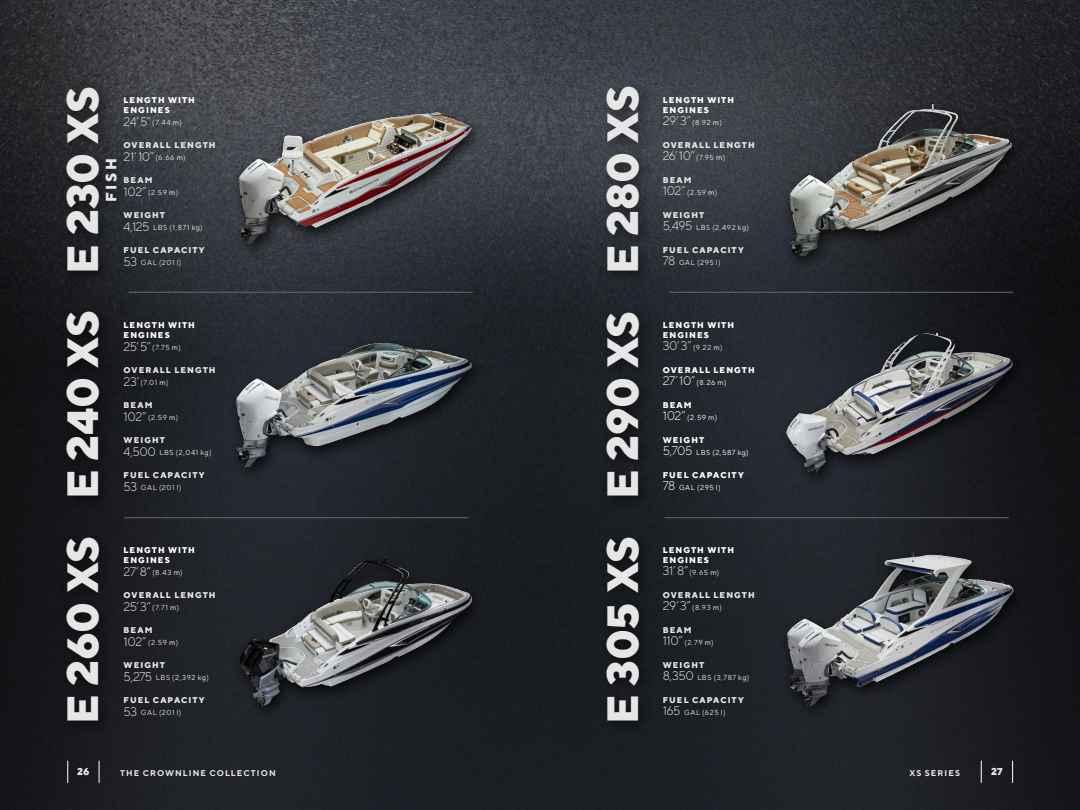
<style>
.page{position:relative;width:1080px;height:810px;background:#fff}
.page>*{position:absolute;margin:0;border:0;box-sizing:border-box;transform-origin:0 0}
.t1{font:800 43.75px "TT Norms";letter-spacing:-.01em;color:#e7e6e6}
.t2{font:800 15px "TT Norms";color:#e7e6e6}
.t3{font:300 12.5px "TT Norms";letter-spacing:-.035em;color:#e7e6e6}
.t4{font:800 10px "TT Norms";color:#e7e6e6}
.t5{font:800 8.38px "TT Norms";letter-spacing:.125em;color:#e7e6e6}
.t6{font:800 8.38px/10px "TT Norms";letter-spacing:.125em;color:#fff}
.t7{font:700 8.38px "TT Norms";letter-spacing:.125em;color:#e7e6e6}
.t8{font:7.25px "TT Norms";letter-spacing:.075em;color:#e7e6e6}
.t9{font:7.25px "TT Norms";letter-spacing:.07em;color:#fff}
.s1{font-weight:300;font-size:12.5px}
.s2{color:#fff}
.s3{font-weight:400;font-size:7.25px}
.s4{font-weight:400;font-size:7.25px;color:#fff}
</style>
<div class="page">
<div style="left:540px;top:0;width:540px;height:810px;background:linear-gradient(to right,#20232a,#1a1c20)"></div>
<div style="left:0;top:0;width:540px;height:810px;background:linear-gradient(to right,#1a1c20,#1f2329)"></div>
<img style="left:0;top:0;width:1080px;height:368px">
<svg style="left:99px;top:761px;width:1px;height:22px"></svg>
<svg style="left:68px;top:761px;width:1px;height:22px"></svg>
<div style="left:231px;top:552px;width:254px;height:170px;background:#1b1d22"></div>
<img style="left:231px;top:542px;width:247px;height:177px">
<div style="left:781px;top:100px;width:245px;height:172px;background:#000;opacity:.75"></div>
<img style="left:760px;top:105px;width:267px;height:150px">
<div style="left:778px;top:548px;width:249px;height:174px;background:#1f2227"></div>
<img style="left:770px;top:552px;width:280px;height:156px">
<div style="left:779px;top:327px;width:247px;height:162px;background:#000;opacity:.75"></div>
<img style="left:785px;top:332px;width:152px;height:126px">
<div style="left:228px;top:337px;width:258px;height:147px;background:#23262d"></div>
<img style="left:200px;top:342px;width:290px;height:126px">
<div style="left:598px;top:79px;width:56px;height:207px;background:#000;opacity:.5"></div>
<div style="left:58px;top:80px;width:55px;height:205px;background:#000;opacity:.5"></div>
<div style="left:598px;top:529px;width:56px;height:207px;background:#17191e"></div>
<div style="left:58px;top:529px;width:55px;height:206px;background:#141518"></div>
<div style="left:598px;top:304px;width:56px;height:207px;background:#1a1c22"></div>
<div style="left:58px;top:304px;width:55px;height:207px;background:#121317"></div>
<hr style="left:669px;top:292px;width:344px;height:1px;background:#676a6f">
<hr style="left:129px;top:292px;width:344px;height:1px;background:#676a6f">
<hr style="left:665px;top:518px;width:344px;height:1px;background:#676a6f">
<hr style="left:125px;top:518px;width:343px;height:1px;background:#676a6f">
<div style="left:100px;top:153px;width:26px;height:57px;background:#000;opacity:.5"></div>
<div style="left:230px;top:106px;width:255px;height:155px;background:#000;opacity:.75"></div>
<img style="left:227px;top:110px;width:251px;height:137px">
<svg style="left:981px;top:761px;width:1px;height:22px"></svg>
<svg style="left:1012px;top:761px;width:1px;height:22px"></svg>
<h1 class="t1" style="left:54px;top:274px;width:189px;rotate:-90deg">E 230 XS</h1>
<p class="t6" style="left:124px;top:95px;width:73px">LENGTH WITH<br>ENGINES</p>
<p class="t8" style="left:124px;top:118px;width:60px"><span class="s1">24’ 5”</span> (7.44 <span class="s2">m</span>)</p>
<p class="t5" style="left:124px;top:140px;width:93px">OVERALL LENGTH</p>
<h3 class="t3" style="left:124px;top:148px;width:64px">21’ 10” <span class="s3">(6.66</span> <span class="s4">m</span><span class="s3">)</span></h3>
<p class="t5" style="left:124px;top:175px;width:30px">BEAM</p>
<p class="t8" style="left:124px;top:188px;width:56px"><span class="s1">102”</span> (2.59 <span class="s2">m</span>)</p>
<p class="t5" style="left:124px;top:210px;width:43px">WEIGHT</p>
<p class="t8" style="left:124px;top:223px;width:81px"><span class="s1">4,125</span> LBS (1,871 kg)</p>
<p class="t5" style="left:124px;top:245px;width:82px">FUEL CAPACITY</p>
<h2 class="t2" style="left:101px;top:202px;width:45px;rotate:-90deg">FISH</h2>
<p class="t8" style="left:124px;top:258px;width:59px"><span class="s1">53</span> GAL (201 l)</p>
<h1 class="t1" style="left:595px;top:274px;width:190px;rotate:-90deg">E 280 XS</h1>
<h1 class="t1" style="left:54px;top:499px;width:190px;rotate:-90deg">E 240 XS</h1>
<h1 class="t1" style="left:595px;top:499px;width:190px;rotate:-90deg">E 290 XS</h1>
<p class="t6" style="left:124px;top:320px;width:73px">LENGTH WITH<br>ENGINES</p>
<p class="t8" style="left:124px;top:343px;width:59px"><span class="s1">25’ 5”</span> (7.75 <span class="s2">m</span>)</p>
<p class="t5" style="left:124px;top:365px;width:93px">OVERALL LENGTH</p>
<p class="t8" style="left:124px;top:378px;width:46px"><span class="s1">23’</span> (7.01 <span class="s2">m</span>)</p>
<p class="t5" style="left:124px;top:400px;width:30px">BEAM</p>
<p class="t8" style="left:124px;top:413px;width:56px"><span class="s1">102”</span> (2.59 <span class="s2">m</span>)</p>
<p class="t5" style="left:124px;top:435px;width:43px">WEIGHT</p>
<p class="t8" style="left:124px;top:448px;width:89px"><span class="s1">4,500</span> LBS (2,041 kg)</p>
<p class="t5" style="left:124px;top:470px;width:82px">FUEL CAPACITY</p>
<p class="t8" style="left:124px;top:483px;width:59px"><span class="s1">53</span> GAL (201 l)</p>
<h1 class="t1" style="left:54px;top:724px;width:189px;rotate:-90deg">E 260 XS</h1>
<h1 class="t1" style="left:595px;top:724px;width:189px;rotate:-90deg">E 305 XS</h1>
<p class="t6" style="left:124px;top:545px;width:73px">LENGTH WITH<br>ENGINES</p>
<p class="t8" style="left:124px;top:568px;width:61px"><span class="s1">27’ 8”</span> (8.43 <span class="s2">m</span>)</p>
<p class="t5" style="left:124px;top:590px;width:93px">OVERALL LENGTH</p>
<p class="t8" style="left:124px;top:603px;width:57px"><span class="s1">25’ 3”</span> (7.71 <span class="s2">m</span>)</p>
<p class="t5" style="left:124px;top:625px;width:30px">BEAM</p>
<p class="t8" style="left:124px;top:638px;width:56px"><span class="s1">102”</span> (2.59 <span class="s2">m</span>)</p>
<p class="t5" style="left:124px;top:660px;width:43px">WEIGHT</p>
<p class="t8" style="left:124px;top:673px;width:87px"><span class="s1">5,275</span> LBS (2,392 kg)</p>
<p class="t5" style="left:124px;top:695px;width:82px">FUEL CAPACITY</p>
<p class="t8" style="left:124px;top:708px;width:59px"><span class="s1">53</span> GAL (201 l)</p>
<h3 class="t4" style="left:77px;top:765px;width:14px">26</h3>
<p class="t7" style="left:120px;top:767px;width:157px">THE CROWNLINE COLLECTION</p>
<p class="t6" style="left:663px;top:95px;width:73px">LENGTH WITH<br>ENGINES</p>
<p class="t8" style="left:663px;top:118px;width:61px"><span class="s1">29’ 3”</span> (8.92 <span class="s2">m</span>)</p>
<p class="t5" style="left:663px;top:139px;width:93px">OVERALL LENGTH</p>
<h3 class="t3" style="left:663px;top:148px;width:64px">26’ 10” <span class="s3">(7.95</span> <span class="s4">m</span><span class="s3">)</span></h3>
<p class="t5" style="left:663px;top:174px;width:30px">BEAM</p>
<p class="t8" style="left:663px;top:188px;width:56px"><span class="s1">102”</span> (2.59 <span class="s2">m</span>)</p>
<p class="t5" style="left:663px;top:209px;width:43px">WEIGHT</p>
<p class="t8" style="left:663px;top:223px;width:88px"><span class="s1">5,495</span> LBS (2,492 kg)</p>
<p class="t5" style="left:663px;top:244px;width:82px">FUEL CAPACITY</p>
<p class="t8" style="left:663px;top:258px;width:59px"><span class="s1">78</span> GAL (295 l)</p>
<p class="t6" style="left:663px;top:320px;width:73px">LENGTH WITH<br>ENGINES</p>
<p class="t8" style="left:663px;top:343px;width:61px"><span class="s1">30’ 3”</span> (9.22 <span class="s2">m</span>)</p>
<p class="t6" style="left:663px;top:365px;width:93px">OVERALL LENGTH</p>
<p class="t9" style="left:663px;top:378px;width:65px"><span class="s1">27’ 10”</span> (8.26 m)</p>
<p class="t6" style="left:663px;top:400px;width:30px">BEAM</p>
<p class="t9" style="left:663px;top:413px;width:56px"><span class="s1">102”</span> (2.59 m)</p>
<p class="t6" style="left:663px;top:435px;width:43px">WEIGHT</p>
<p class="t9" style="left:663px;top:448px;width:87px"><span class="s1">5,705</span> LBS (2,587 kg)</p>
<p class="t6" style="left:663px;top:470px;width:82px">FUEL CAPACITY</p>
<p class="t9" style="left:663px;top:483px;width:59px"><span class="s1">78</span> GAL (295 l)</p>
<p class="t6" style="left:663px;top:545px;width:73px">LENGTH WITH<br>ENGINES</p>
<p class="t8" style="left:663px;top:568px;width:58px"><span class="s1">31’ 8”</span> (9.65 <span class="s2">m</span>)</p>
<p class="t5" style="left:663px;top:589px;width:93px">OVERALL LENGTH</p>
<p class="t8" style="left:663px;top:603px;width:61px"><span class="s1">29’ 3”</span> (8.93 <span class="s2">m</span>)</p>
<p class="t5" style="left:663px;top:624px;width:30px">BEAM</p>
<p class="t8" style="left:663px;top:638px;width:52px"><span class="s1">110”</span> (2.79 <span class="s2">m</span>)</p>
<p class="t5" style="left:663px;top:659px;width:43px">WEIGHT</p>
<p class="t8" style="left:663px;top:673px;width:88px"><span class="s1">8,350</span> LBS (3,787 kg)</p>
<p class="t5" style="left:663px;top:694px;width:82px">FUEL CAPACITY</p>
<p class="t8" style="left:663px;top:708px;width:64px"><span class="s1">165</span> GAL (625 l)</p>
<p class="t7" style="left:909px;top:767px;width:52px">XS SERIES</p>
<h3 class="t4" style="left:991px;top:765px;width:13px">27</h3>
</div>
